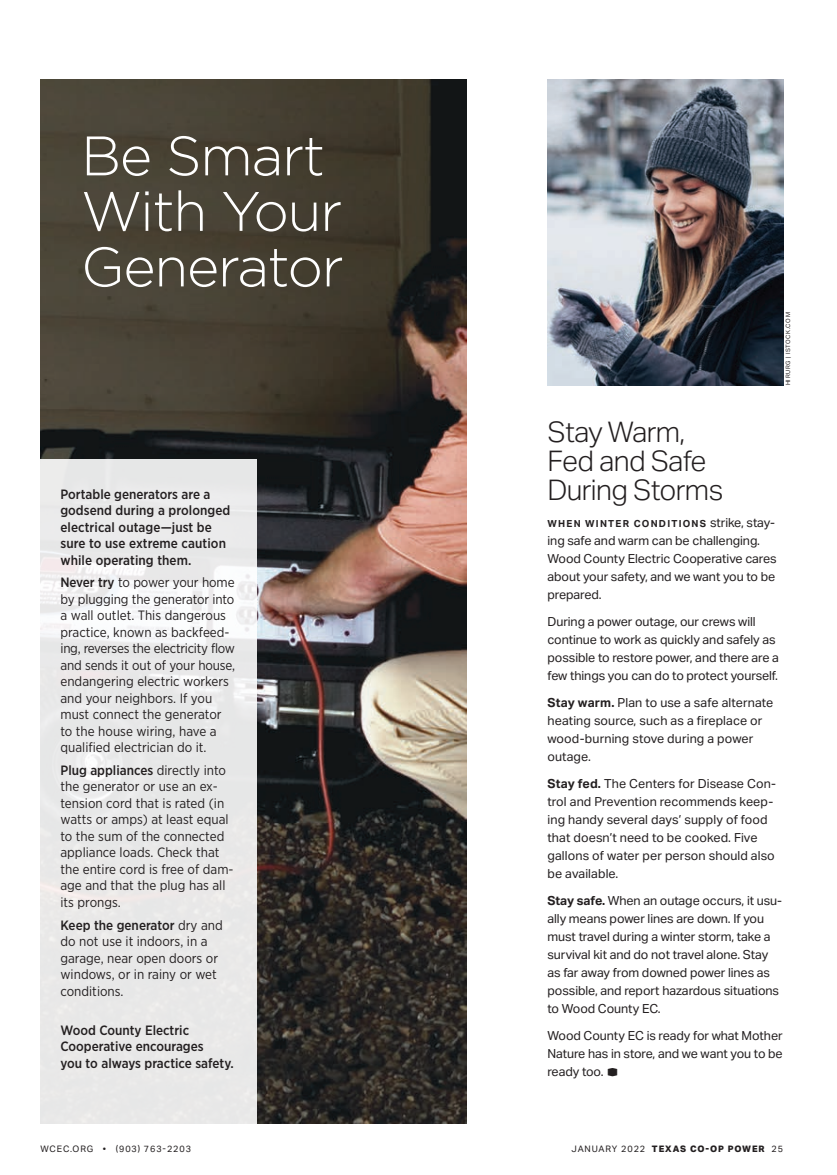
<style>
.page{position:relative;width:837px;height:1175px;background:#fff}
.page>*{position:absolute;margin:0;border:0;box-sizing:border-box;transform-origin:0 0}
.t1{font:300 55.5px/55.5px "Gotham";letter-spacing:-.025em;color:#fff}
.t2{font:300 28.5px/29.2px "Aktiv Grotesk";letter-spacing:-.02em;color:#231f20}
.t3{font:13.5px/16.5px "Gotham Narrow";color:#231f20}
.t4{font:500 13.5px/16.5px "Gotham Narrow";color:#231f20}
.t5{font:12.6px/18px "Aktiv Grotesk";letter-spacing:-.005em;color:#231f20}
.t6{font:700 9.75px "Aktiv Grotesk";letter-spacing:.125em;color:#231f20}
.t7{font:800 9px "Aktiv Grotesk";letter-spacing:.1em;color:#231f20}
.t8{font:9px "Aktiv Grotesk";letter-spacing:.1em;color:#231f20}
.t9{font:6px "Aktiv Grotesk";letter-spacing:.1em;color:#231f20}
.s1{font-weight:500}
.s2{font-weight:400;font-size:12.6px}
.s3{font-weight:700}
.s4{font-family:"TCP Logo Font";font-size:13.8px}
.s5{font-weight:400}
</style>
<div class="page">
<img style="left:41px;top:79px;width:425px;height:1044px">
<div style="left:31px;top:459px;width:225px;height:666px;background:#fff;opacity:.9"></div>
<img style="left:548px;top:79px;width:235px;height:306px">
<h1 class="t1" style="left:81px;top:133px;width:264px">Be Smart<br>With Your<br>Generator</h1>
<p class="t4" style="left:60px;top:487px;width:171px">Portable generators are a godsend during a prolonged electrical outage—just be sure to use extreme caution while operating them.</p>
<p class="t3" style="left:60px;top:575px;width:176px"><span class="s1">Never try</span> to power your home by plugging the generator into a wall outlet. This dangerous practice, known as backfeed&shy;ing, reverses the electricity flow and sends it out of your house, endangering electric workers and your neighbors. If you must connect the generator to the house wiring, have a qualified electrician do it.</p>
<p class="t3" style="left:60px;top:763px;width:175px"><span class="s1">Plug appliances</span> directly into the generator or use an ex&shy;tension cord that is rated (in watts or amps) at least equal to the sum of the connected appliance loads. Check that the entire cord is free of dam&shy;age and that the plug has all its prongs.</p>
<p class="t3" style="left:60px;top:917px;width:164px"><span class="s1">Keep the generator</span> dry and do not use it indoors, in a garage, near open doors or windows, or in rainy or wet conditions.</p>
<p class="t4" style="left:60px;top:1022px;width:175px">Wood County Electric<br>Cooperative encourages<br>you to always practice safety.</p>
<p class="t9" style="left:785px;top:385px;width:74px;rotate:-90deg">Hirurg | iStock.com</p>
<h2 class="t2" style="left:548px;top:417px;width:177px">Stay Warm,<br>Fed and Safe<br>During Storms</h2>
<p class="t6" style="left:548px;top:518px;width:229px">WHEN WINTER CONDITIONS <span class="s2">strike, stay-</span></p>
<p class="t5" style="left:548px;top:532px;width:231px">ing safe and warm can be challenging.<br>Wood county Electric cooperative cares about your safety, and we want you to be prepared.</p>
<p class="t5" style="left:548px;top:613px;width:233px">During a power outage, our crews will continue to work as quickly and safely as possible to restore power, and there are a few things you can do to protect yourself.</p>
<p class="t5" style="left:548px;top:694px;width:227px"><span class="s3">Stay warm.</span> Plan to use a safe alternate heating source, such as a fireplace or wood-burning stove during a power outage.</p>
<p class="t5" style="left:548px;top:775px;width:230px"><span class="s3">Stay fed.</span> the centers for Disease con&shy;trol and Prevention recommends keep&shy;ing handy several days’ supply of food that doesn’t need to be cooked. Five gallons of water per person should also be available.</p>
<p class="t5" style="left:548px;top:892px;width:236px"><span class="s3">Stay safe.</span> When an outage occurs, it usu&shy;ally means power lines are down. if you must travel during a winter storm, take a survival kit and do not travel alone. Stay as far away from downed power lines as possible, and report hazardous situations to Wood county Ec.</p>
<p class="t5" style="left:548px;top:1026px;width:237px;text-align:justify">Wood county Ec is ready for what mother Nature has in store, and we want you to be ready too. <span class="s4">D</span></p>
<p class="t8" style="left:40px;top:1143px;width:152px">WcEc.org • (903) 763-2203</p>
<p class="t7" style="left:572px;top:1143px;width:213px"><span class="s5">JaNuary 2022</span> TEXAS CO-OP POWER <span class="s5">25</span></p>
</div>
